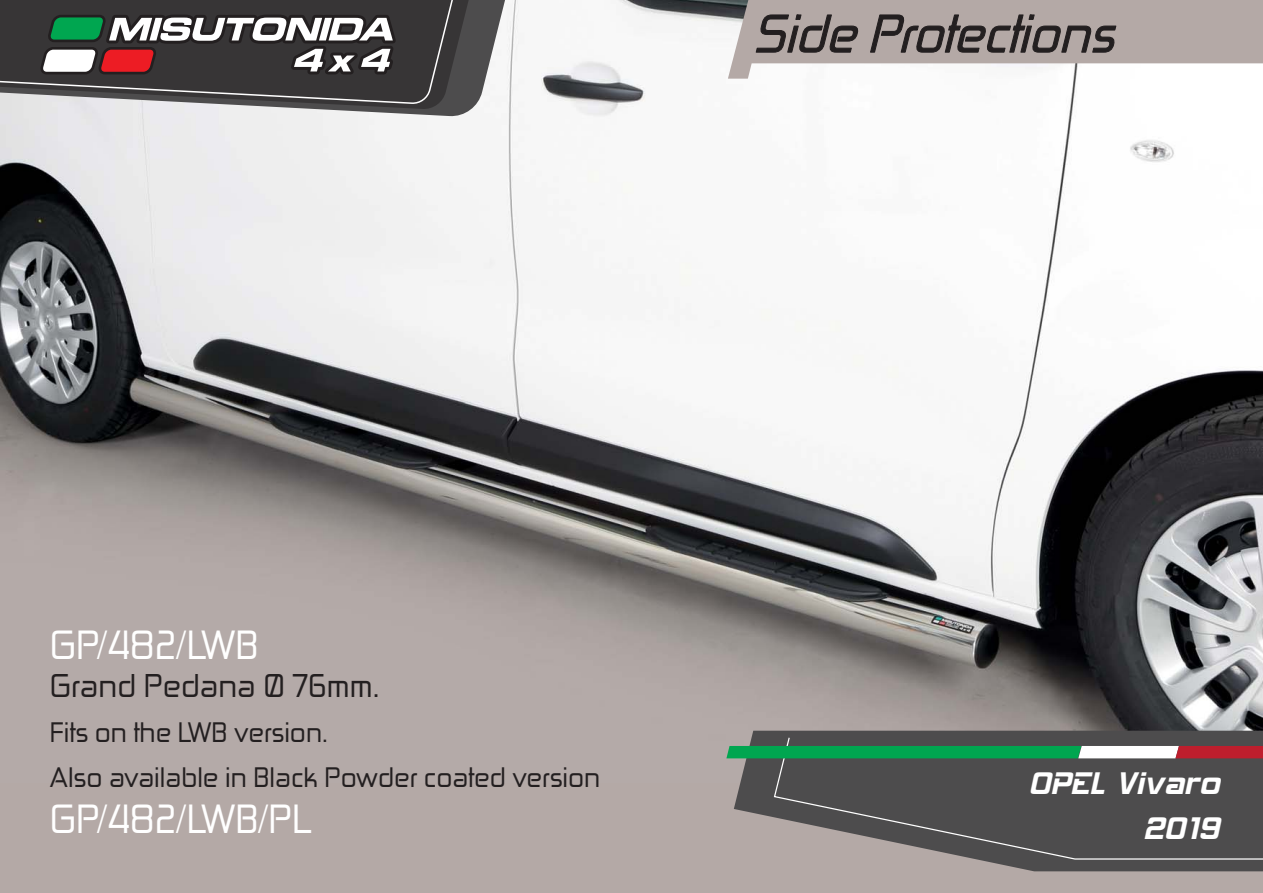
<style>
.page{position:relative;width:1263px;height:893px;background:#fff}
.page>*{position:absolute;margin:0;border:0;box-sizing:border-box;transform-origin:0 0}
.t1{font:italic 51px "Zekton Rg";color:#231f20}
.t2{font:39px "Zekton Rg";color:#fff}
.t3{font:37.5px/45px "Hemi Head 426";color:#fff;text-align:right}
.t4{font:31.5px "Zekton Rg";color:#231f20}
.t5{font:27px/45px "Zekton Rg";color:#231f20}
</style>
<div class="page">
<div style="left:0;top:773px;width:1263px;height:120px;background:#b4a9a6"></div>
<img style="left:0;top:0;width:1263px;height:773px">
<svg style="left:0;top:0;width:525px;height:117px;fill:#f1f1f1"></svg>
<svg style="left:0;top:0;width:492px;height:110px;background:#9a999a"></svg>
<svg style="left:734px;top:731px;width:529px;height:140px"></svg>
<svg style="left:773px;top:717px;width:490px;height:143px;background:#5c5a5b"></svg>
<svg style="left:0;top:0;width:479px;height:105px;background:#4e4d4e"></svg>
<svg style="left:40px;top:0;width:361px;height:80px"></svg>
<svg style="left:726px;top:746px;width:537px;height:12px"></svg>
<svg style="left:728px;top:0;width:535px;height:79px"></svg>
<h1 class="t1" style="left:752px;top:16px;width:374px">Side Protections</h1>
<h2 class="t2" style="left:50px;top:631px;width:210px">GP/482/LWB</h2>
<p class="t4" style="left:50px;top:674px;width:331px">Grand Pedana Ø 76mm.</p>
<p class="t5" style="left:50px;top:713px;width:552px">Fits on the LWB version.<br>Also available in Black Powder coated version</p>
<h2 class="t2" style="left:50px;top:805px;width:263px">GP/482/LWB/PL</h2>
<h3 class="t3" style="left:1028px;top:764px;width:192px">OPEL Vivaro<br>2019</h3>
</div>
